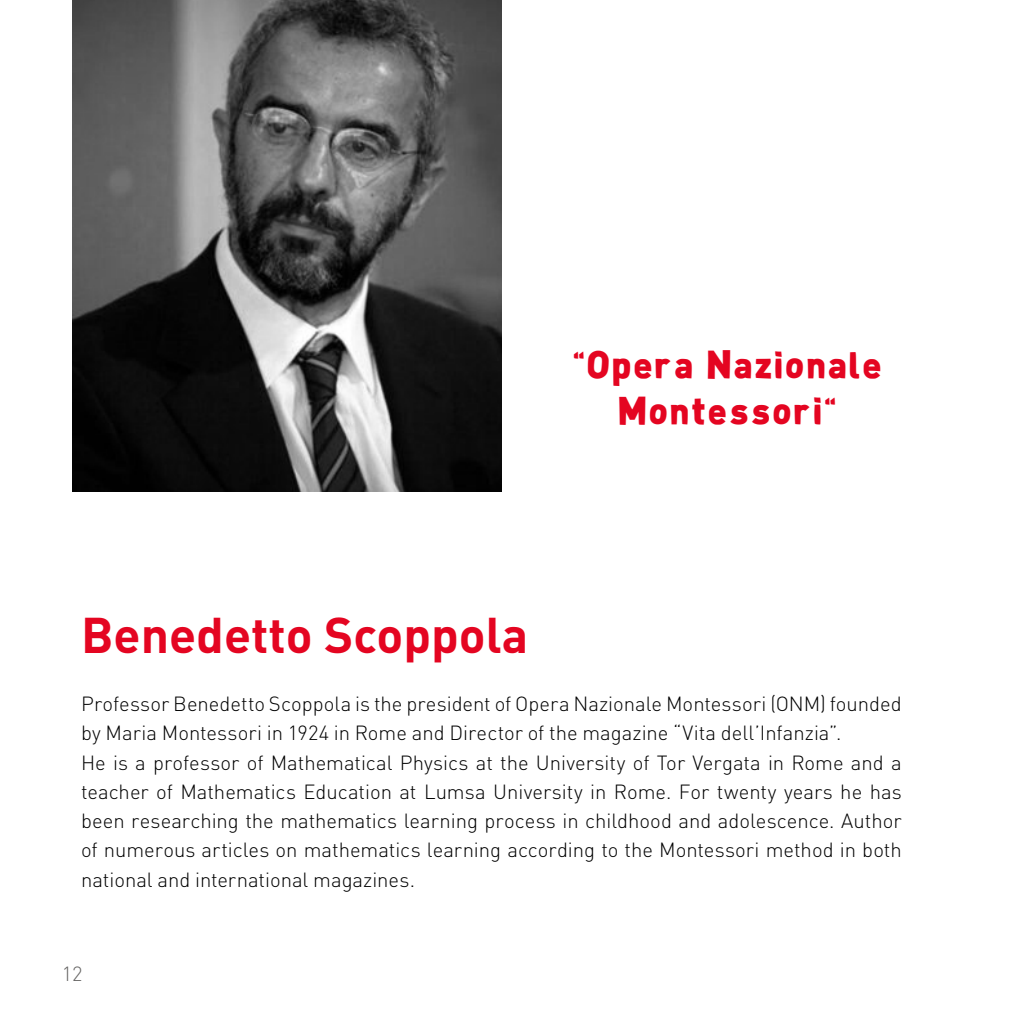
<style>
.page{position:relative;width:1021px;height:1021px;background:#fff}
.page>*{position:absolute;margin:0;border:0;box-sizing:border-box;transform-origin:0 0}
.t1{font:700 49.5px "DIN Pro";color:#e40521}
.t2{font:38.25px/45.9px "Dinpro heutink krijt";color:#e40521;text-align:center}
.t3{font:300 20.25px/29.2px "DIN Pro";color:#000}
.t4{font:300 20.25px "DIN Pro";color:#666564}
</style>
<div class="page">
<img style="left:72px;top:0;width:430px;height:491px">
<h2 class="t2" style="left:571px;top:346px;width:312px">“Opera Nazionale<br>Montessori”</h2>
<h1 class="t1" style="left:81px;top:601px;width:448px">Benedetto Scoppola</h1>
<p class="t3" style="left:81px;top:688px;width:822px">Professor Benedetto Scoppola is the president of Opera Nazionale Montessori (ONM) founded by Maria Montessori in 1924 in Rome and Director of the magazine “Vita dell’Infanzia”.<br>He is a professor of Mathematical Physics at the University of Tor Vergata in Rome and a teacher of Mathematics Education at Lumsa University in Rome. For twenty years he has been researching the mathematics learning process in childhood and adolescence. Author of numerous articles on mathematics learning according to the Montessori method in both national and international magazines.</p>
<p class="t4" style="left:62px;top:959px;width:22px">12</p>
</div>
